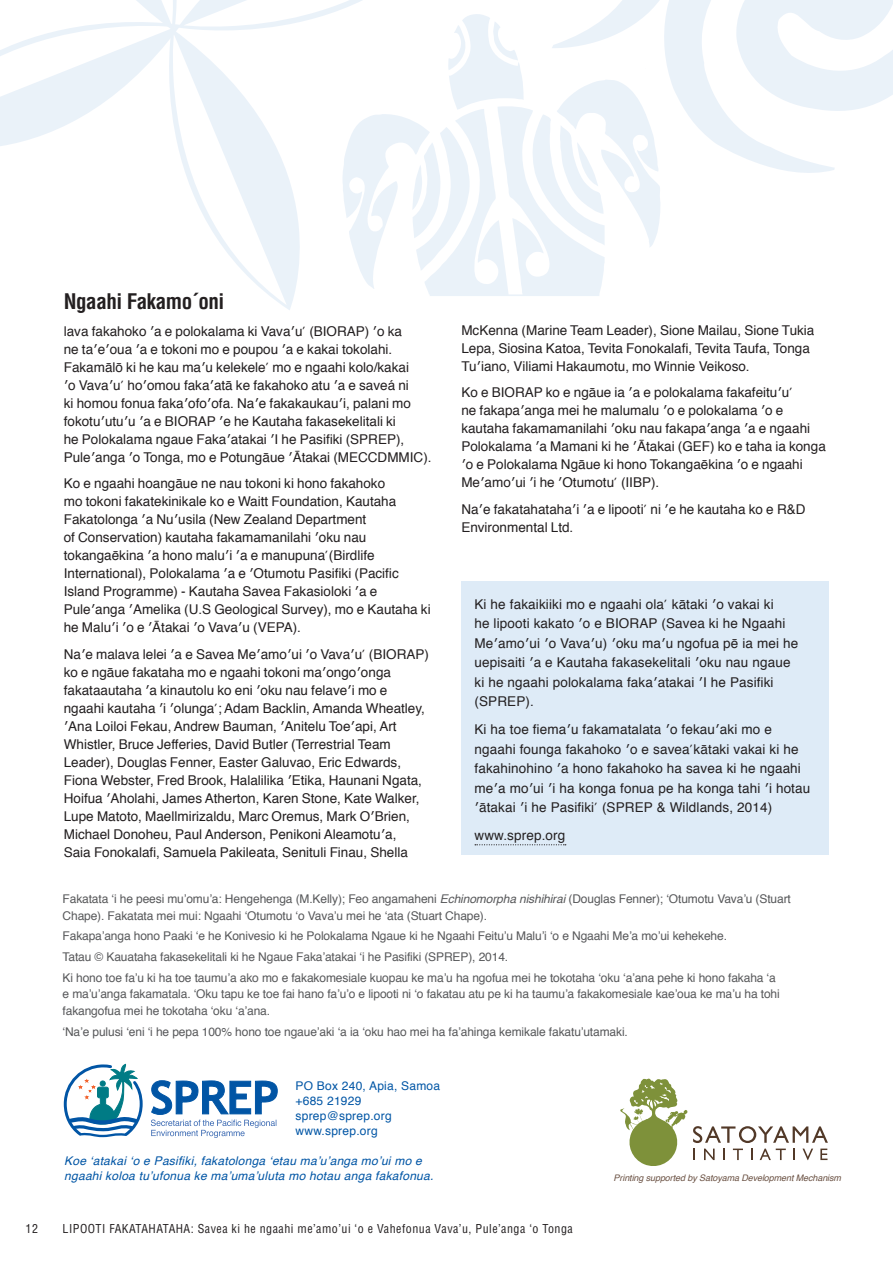
<style>
.page{position:relative;width:893px;height:1263px;background:#fff}
.page>*{position:absolute;margin:0;border:0;box-sizing:border-box;transform-origin:0 0}
.t1{font:700 condensed 21px "Helvetica";letter-spacing:-.02em;color:#231f20}
.t2{font:13.5px/18px "Helvetica";color:#231f20}
.t3{font:12px/16.5px "Helvetica";letter-spacing:-.01em;color:#57585a}
.t4{font:italic 12px/15px "Helvetica";letter-spacing:.02em;color:#0155a5}
.t5{font:condensed 12px "Helvetica";letter-spacing:.04em;color:#231f20}
.t6{font:12px/15px "Helvetica";letter-spacing:.02em;color:#0155a5}
.t7{font:italic 9px "Helvetica";letter-spacing:-.01em;color:#6b5244}
.s1{font-style:italic}
</style>
<div class="page">
<svg style="left:0;top:0;width:660px;height:296px"></svg>
<svg style="left:552px;top:0;width:341px;height:184px"></svg>
<div style="left:462px;top:582px;width:367px;height:273px;background:#deebf7"></div>
<svg style="left:475px;top:844px;width:91px;height:1px"></svg>
<svg style="left:63px;top:1063px;width:80px;height:75px"></svg>
<svg style="left:151px;top:1080px;width:127px;height:58px"></svg>
<svg style="left:620px;top:1078px;width:208px;height:88px"></svg>
<h1 class="t1" style="left:64px;top:289px;width:162px">Ngaahi Fakamo´oni</h1>
<p class="t2" style="left:64px;top:323px;width:369px">lava fakahoko ′a e polokalama ki Vava′u΄ (BIORAP) ′o ka<br>ne ta′e′oua ′a e tokoni mo e poupou ′a e kakai tokolahi.<br>Fakamālō ki he kau ma′u kelekele΄ mo e ngaahi kolo/kakai<br>′o Vava′u΄ ho′omou faka′atā ke fakahoko atu ′a e saveá ni<br>ki homou fonua faka′ofo′ofa. Na′e fakakaukau′i, palani mo fokotu′utu′u ′a e BIORAP ′e he Kautaha fakasekelitali ki<br>he Polokalama ngaue Faka′atakai ′I he Pasifiki (SPREP), Pule′anga ′o Tonga, mo e Potungāue ′Ātakai (MECCDMMIC).</p>
<p class="t2" style="left:64px;top:475px;width:368px">Ko e ngaahi hoangāue ne nau tokoni ki hono fakahoko<br>mo tokoni fakatekinikale ko e Waitt Foundation, Kautaha Fakatolonga ′a Nu′usila (New Zealand Department<br>of Conservation) kautaha fakamamanilahi ′oku nau tokangaēkina ′a hono malu′i ′a e manupuna΄(Birdlife International), Polokalama ′a e ′Otumotu Pasifiki (Pacific Island Programme) - Kautaha Savea Fakasioloki ′a e Pule′anga ′Amelika (U.S Geological Survey), mo e Kautaha ki he Malu′i ′o e ′Ātakai ′o Vava′u (VEPA).</p>
<p class="t2" style="left:64px;top:646px;width:367px">Na′e malava lelei ′a e Savea Me′amo′ui ′o Vava′u΄ (BIORAP) ko e ngāue fakataha mo e ngaahi tokoni ma′ongo′onga fakataautaha ′a kinautolu ko eni ′oku nau felave′i mo e ngaahi kautaha ′i ′olunga΄; Adam Backlin, Amanda Wheatley, ′Ana Loiloi Fekau, Andrew Bauman, ′Anitelu Toe′api, Art Whistler, Bruce Jefferies, David Butler (Terrestrial Team Leader), Douglas Fenner, Easter Galuvao, Eric Edwards, Fiona Webster, Fred Brook, Halalilika ′Etika, Haunani Ngata, Hoifua ′Aholahi, James Atherton, Karen Stone, Kate Walker, Lupe Matoto, Maellmirizaldu, Marc Oremus, Mark O′Brien, Michael Donoheu, Paul Anderson, Penikoni Aleamotu′a,<br>Saia Fonokalafi, Samuela Pakileata, Senituli Finau, Shella</p>
<p class="t2" style="left:461px;top:322px;width:355px">McKenna (Marine Team Leader), Sione Mailau, Sione Tukia<br>Lepa, Siosina Katoa, Tevita Fonokalafi, Tevita Taufa, Tonga<br>Tu′iano, Viliami Hakaumotu, mo Winnie Veikoso.</p>
<p class="t2" style="left:461px;top:384px;width:366px">Ko e BIORAP ko e ngāue ia ′a e polokalama fakafeitu′u΄<br>ne fakapa′anga mei he malumalu ′o e polokalama ′o e kautaha fakamamanilahi ′oku nau fakapa′anga ′a e ngaahi Polokalama ′a Mamani ki he ′Ātakai (GEF) ko e taha ia konga ′o e Polokalama Ngāue ki hono Tokangaēkina ′o e ngaahi Me′amo′ui ′i he ′Otumotu΄ (IIBP).</p>
<p class="t2" style="left:461px;top:501px;width:346px">Na′e fakatahataha′i ′a e lipooti΄ ni ′e he kautaha ko e R&amp;D<br>Environmental Ltd.</p>
<p class="t2" style="left:474px;top:595px;width:325px;line-height:19.5px">Ki he fakaikiiki mo e ngaahi ola΄ kātaki ′o vakai ki<br>he lipooti kakato ′o e BIORAP (Savea ki he Ngaahi Me′amo′ui ′o Vava′u) ′oku ma′u ngofua pē ia mei he uepisaiti ′a e Kautaha fakasekelitali ′oku nau ngaue ki he ngaahi polokalama faka′atakai ′I he Pasifiki (SPREP).</p>
<p class="t2" style="left:474px;top:720px;width:337px;line-height:19.5px">Ki ha toe fiema′u fakamatalata ′o fekau′aki mo e ngaahi founga fakahoko ′o e savea΄kātaki vakai ki he fakahinohino ′a hono fakahoko ha savea ki he ngaahi me′a mo′ui ′i ha konga fonua pe ha konga tahi ′i hotau ′ātakai ′i he Pasifiki΄ (SPREP &amp; Wildlands, 2014)</p>
<p class="t2" style="left:474px;top:827px;width:92px">www.sprep.org</p>
<p class="t3" style="left:63px;top:891px;width:730px">Fakatata ‘i he peesi mu’omu’a: Hengehenga (M.Kelly); Feo angamaheni <span class="s1">Echinomorpha nishihirai</span> (Douglas Fenner); ‘Otumotu Vava’u (Stuart<br>Chape). Fakatata mei mui: Ngaahi ‘Otumotu ‘o Vava’u mei he ‘ata (Stuart Chape).</p>
<p class="t3" style="left:63px;top:926px;width:715px;line-height:20.7px">Fakapa’anga hono Paaki ‘e he Konivesio ki he Polokalama Ngaue ki he Ngaahi Feitu’u Malu’i ‘o e Ngaahi Me’a mo’ui kehekehe.<br>Tatau © Kauataha fakasekelitali ki he Ngaue Faka’atakai ‘i he Pasifiki (SPREP), 2014.<br>Ki hono toe fa’u ki ha toe taumu’a ako mo e fakakomesiale kuopau ke ma’u ha ngofua mei he tokotaha ‘oku ‘a’ana pehe ki hono fakaha ‘a</p>
<p class="t3" style="left:63px;top:986px;width:719px">e ma’u’anga fakamatala. ‘Oku tapu ke toe fai hano fa’u’o e lipooti ni ‘o fakatau atu pe ki ha taumu’a fakakomesiale kae’oua ke ma’u ha tohi fakangofua mei he tokotaha ‘oku ‘a’ana.</p>
<p class="t3" style="left:63px;top:1023px;width:567px">‘Na’e pulusi ‘eni ‘i he pepa 100% hono toe ngaue’aki ‘a ia ‘oku hao mei ha fa’ahinga kemikale fakatu’utamaki.</p>
<p class="t6" style="left:296px;top:1078px;width:146px">PO Box 240, Apia, Samoa +685 21929 sprep@sprep.org www.sprep.org</p>
<p class="t4" style="left:64px;top:1154px;width:371px">Koe ‘atakai ‘o e Pasifiki, fakatolonga ‘etau ma’u’anga mo’ui mo e ngaahi koloa tu’ufonua ke ma’uma’uluta mo hotau anga fakafonua.</p>
<p class="t5" style="left:26px;top:1221px;width:14px">12</p>
<p class="t5" style="left:63px;top:1221px;width:512px">LIPOOTI FAKATAHATAHA: Savea ki he ngaahi me’amo’ui ‘o e Vahefonua Vava’u, Pule’anga ‘o Tonga</p>
<p class="t7" style="left:614px;top:1171px;width:229px">Printing supported by Satoyama Development Mechanism</p>
</div>
